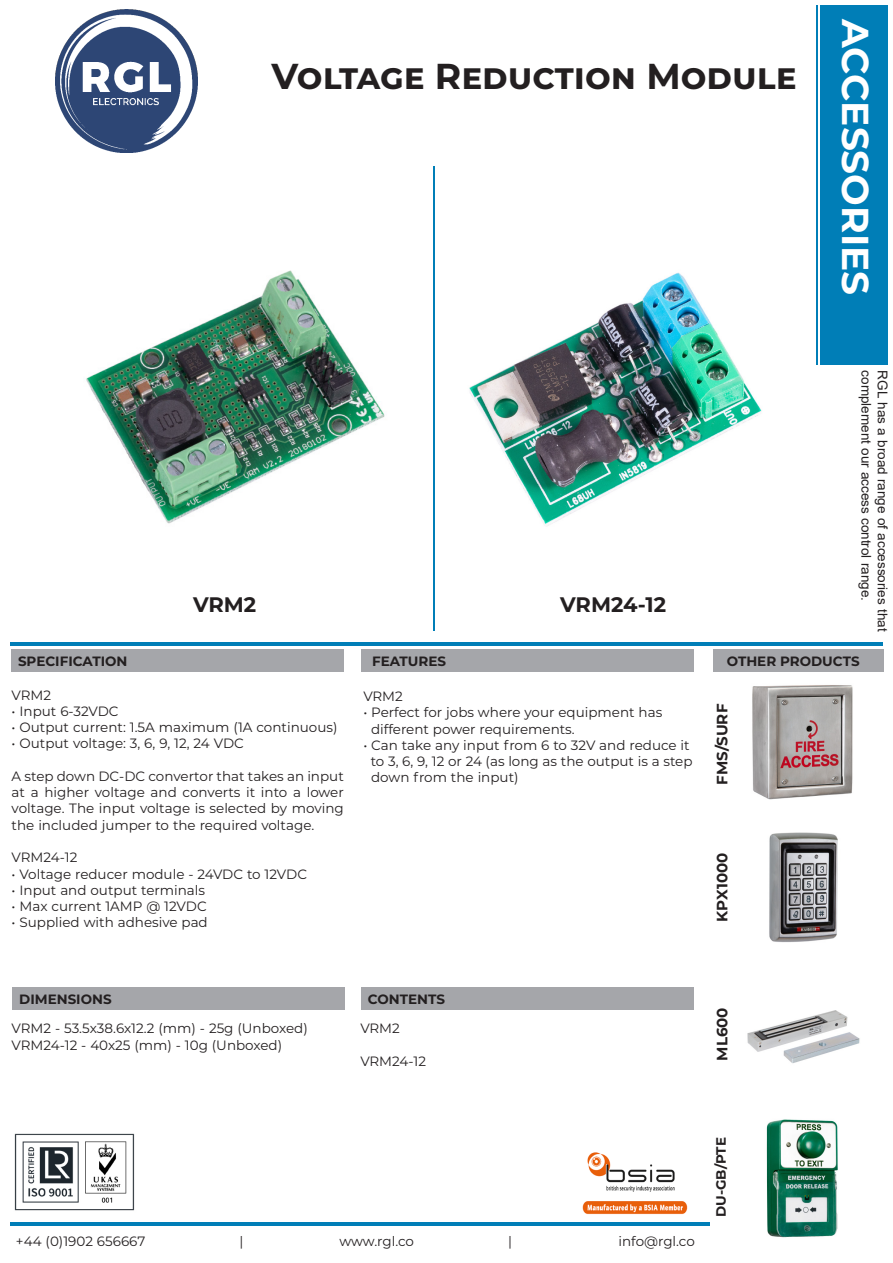
<style>
.page{position:relative;width:893px;height:1263px;background:#fff}
.page>*{position:absolute;margin:0;border:0;box-sizing:border-box;transform-origin:0 0}
.t1{font:700 37.5px "Montserrat";color:#fff}
.t2{font:700 36px "Montserrat";color:#231f20}
.t3{font:700 21px "Montserrat";color:#231f20}
.t4{font:700 15px "Montserrat";color:#231f20}
.t5{font:13.5px/16.2px "Montserrat";color:#231f20;text-align:justify}
.t6{font:13.5px "Arial";color:#231f20}
.t7{font:700 13.5px "Montserrat";color:#231f20}
</style>
<div class="page">
<hr style="left:10px;top:642px;width:873px;height:4px;background:#007eb7">
<div style="left:12px;top:649px;width:332px;height:22px;background:#a5a6aa"></div>
<div style="left:820px;top:5px;width:68px;height:360px;background:#007eb7"></div>
<img style="left:55px;top:9px;width:143px;height:143px">
<img style="left:86px;top:270px;width:299px;height:254px">
<img style="left:769px;top:832px;width:69px;height:110px">
<img style="left:733px;top:671px;width:138px;height:129px">
<img style="left:747px;top:1010px;width:113px;height:53px">
<img style="left:766px;top:1119px;width:72px;height:119px">
<img style="left:469px;top:272px;width:293px;height:254px">
<div style="left:362px;top:649px;width:332px;height:22px;background:#a5a6aa"></div>
<div style="left:713px;top:649px;width:171px;height:22px;background:#a5a6aa"></div>
<div style="left:13px;top:987px;width:332px;height:22px;background:#a5a6aa"></div>
<hr style="left:10px;top:1222px;width:700px;height:4px;background:#007eb7">
<div style="left:361px;top:987px;width:333px;height:22px;background:#a5a6aa"></div>
<hr style="left:433px;top:167px;width:2px;height:464px;background:#007eb7">
<hr style="left:816px;top:5px;width:2px;height:360px;background:#007eb7">
<img style="left:582px;top:1152px;width:106px;height:63px">
<img style="left:14px;top:1133px;width:121px;height:78px">
<p class="t7" style="left:18px;top:652px;width:111px">SPECIFICATION</p>
<p class="t2" style="left:272px;top:50px;width:527px">Voltage Reduction Module</p>
<p class="t1" style="left:882px;top:19px;width:278px;rotate:90deg">ACCESSORIES</p>
<p class="t3" style="left:193px;top:589px;width:65px">VRM2</p>
<p class="t3" style="left:560px;top:589px;width:107px">VRM24-12</p>
<p class="t6" style="left:875px;top:370px;width:232px;rotate:90deg">complement our access control range.</p>
<p class="t6" style="left:892px;top:370px;width:262px;rotate:90deg">RGL has a broad range of accessories that</p>
<p class="t7" style="left:372px;top:652px;width:75px">FEATURES</p>
<p class="t7" style="left:727px;top:652px;width:134px">OTHER PRODUCTS</p>
<p class="t5" style="left:12px;top:686px;width:41px">VRM2</p>
<p class="t5" style="left:12px;top:702px;width:109px">• Input 6-32VDC</p>
<p class="t5" style="left:12px;top:719px;width:327px">• Output current: 1.5A maximum (1A continuous)</p>
<p class="t5" style="left:12px;top:735px;width:234px">• Output voltage: 3, 6, 9, 12, 24 VDC</p>
<p class="t5" style="left:12px;top:767px;width:334px">A step down DC-DC convertor that takes an input at a higher voltage and converts it into a lower voltage. The input voltage is selected by moving the included jumper to the required voltage.</p>
<p class="t5" style="left:12px;top:849px;width:67px">VRM24-12</p>
<p class="t5" style="left:12px;top:865px;width:297px">• Voltage reducer module - 24VDC to 12VDC</p>
<p class="t5" style="left:12px;top:881px;width:195px">• Input and output terminals</p>
<p class="t5" style="left:12px;top:898px;width:197px">• Max current 1AMP @ 12VDC</p>
<p class="t5" style="left:12px;top:914px;width:198px">• Supplied with adhesive pad</p>
<p class="t5" style="left:363px;top:688px;width:41px">VRM2</p>
<p class="t5" style="left:363px;top:704px;width:300px">• Perfect for jobs where your equipment has</p>
<p class="t5" style="left:371px;top:720px;width:205px">different power requirements.</p>
<p class="t5" style="left:363px;top:736px;width:328px">• Can take any input from 6 to 32V and reduce it</p>
<p class="t5" style="left:371px;top:753px;width:323px">to 3, 6, 9, 12 or 24 (as long as the output is a step</p>
<p class="t5" style="left:371px;top:769px;width:149px">down from the input)</p>
<p class="t4" style="left:711px;top:785px;width:83px;rotate:-90deg">FMS/SURF</p>
<p class="t4" style="left:711px;top:922px;width:71px;rotate:-90deg">KPX1000</p>
<p class="t7" style="left:19px;top:990px;width:94px">DIMENSIONS</p>
<p class="t5" style="left:12px;top:1020px;width:298px">VRM2 - 53.5x38.6x12.2 (mm) - 25g (Unboxed)</p>
<p class="t5" style="left:12px;top:1036px;width:272px">VRM24-12 - 40x25 (mm) - 10g (Unboxed)</p>
<p class="t7" style="left:368px;top:990px;width:79px">CONTENTS</p>
<p class="t5" style="left:360px;top:1020px;width:41px">VRM2</p>
<p class="t5" style="left:360px;top:1052px;width:67px">VRM24-12</p>
<p class="t4" style="left:711px;top:1060px;width:55px;rotate:-90deg">ML600</p>
<p class="t5" style="left:16px;top:1233px;width:131px">+44 (0)1902 656667</p>
<p class="t5" style="left:240px;top:1233px;width:5px">|</p>
<p class="t5" style="left:339px;top:1233px;width:76px">www.rgl.co</p>
<p class="t5" style="left:508px;top:1233px;width:5px">|</p>
<p class="t5" style="left:618px;top:1233px;width:78px">info@rgl.co</p>
<p class="t7" style="left:711px;top:1217px;width:81px;rotate:-90deg">DU-GB/PTE</p>
</div>
